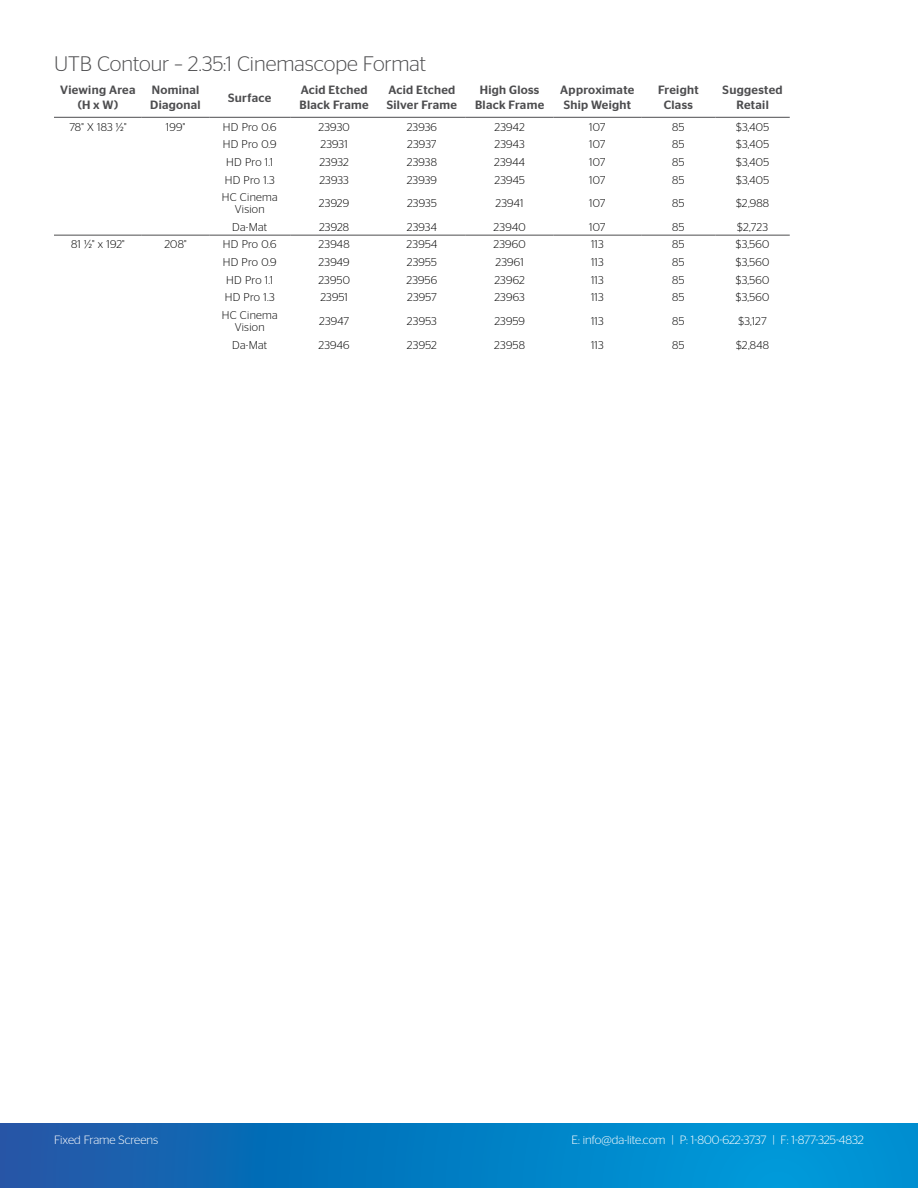
<style>
.page{position:relative;width:918px;height:1188px;background:#fff}
.page>*{position:absolute;margin:0;border:0;box-sizing:border-box;transform-origin:0 0}
.t1{font:300 21px "Stag Sans";color:#4d4d4f}
.t2{font:500 12px/15px "Stag Sans";letter-spacing:.025em;color:#4d4d4f;text-align:center}
.t3{font:300 12px "Stag Sans";color:#fff}
.t4{font:300 11.25px/12px "Stag Sans";letter-spacing:.025em;color:#000;text-align:center}
</style>
<div class="page">
<svg style="left:0;top:1123px;width:918px;height:65px;background:#067bc2"></svg>
<hr style="left:54px;top:117px;width:88px;height:1px;background:#4d4d4f">
<hr style="left:142px;top:117px;width:67px;height:1px;background:#4d4d4f">
<hr style="left:209px;top:117px;width:81px;height:1px;background:#4d4d4f">
<hr style="left:290px;top:117px;width:88px;height:1px;background:#4d4d4f">
<hr style="left:378px;top:117px;width:88px;height:1px;background:#4d4d4f">
<hr style="left:466px;top:117px;width:88px;height:1px;background:#4d4d4f">
<hr style="left:554px;top:117px;width:87px;height:1px;background:#4d4d4f">
<hr style="left:641px;top:117px;width:75px;height:1px;background:#4d4d4f">
<hr style="left:716px;top:117px;width:74px;height:1px;background:#4d4d4f">
<hr style="left:54px;top:235px;width:88px;height:1px;background:#4d4d4f">
<hr style="left:142px;top:235px;width:67px;height:1px;background:#4d4d4f">
<hr style="left:209px;top:235px;width:81px;height:1px;background:#4d4d4f">
<hr style="left:290px;top:235px;width:88px;height:1px;background:#4d4d4f">
<hr style="left:378px;top:235px;width:88px;height:1px;background:#4d4d4f">
<hr style="left:466px;top:235px;width:88px;height:1px;background:#4d4d4f">
<hr style="left:554px;top:235px;width:87px;height:1px;background:#4d4d4f">
<hr style="left:641px;top:235px;width:75px;height:1px;background:#4d4d4f">
<hr style="left:716px;top:235px;width:74px;height:1px;background:#4d4d4f">
<h1 class="t1" style="left:54px;top:52px;width:374px">UTB Contour – 2.35:1 Cinemascope Format</h1>
<p class="t2" style="left:60px;top:83px;width:77px">Viewing Area (H x W)</p>
<p class="t2" style="left:150px;top:83px;width:52px;text-align:left">Nominal<br>Diagonal</p>
<p class="t2" style="left:228px;top:90px;width:45px">Surface</p>
<p class="t2" style="left:300px;top:83px;width:71px;text-align:left">Acid Etched<br>Black Frame</p>
<p class="t2" style="left:387px;top:83px;width:72px;text-align:left">Acid Etched<br>Silver Frame</p>
<p class="t2" style="left:475px;top:83px;width:71px">High Gloss<br>Black Frame</p>
<p class="t2" style="left:560px;top:83px;width:76px;text-align:left">Approximate<br>Ship Weight</p>
<p class="t2" style="left:658px;top:83px;width:42px">Freight<br>Class</p>
<p class="t2" style="left:723px;top:83px;width:61px">Suggested<br>Retail</p>
<p class="t4" style="left:69px;top:121px;width:59px">78" X 183 ½"</p>
<p class="t4" style="left:166px;top:121px;width:21px">199"</p>
<p class="t4" style="left:223px;top:121px;width:55px">HD Pro 0.6</p>
<p class="t4" style="left:319px;top:121px;width:33px">23930</p>
<p class="t4" style="left:407px;top:121px;width:32px">23936</p>
<p class="t4" style="left:494px;top:121px;width:32px">23942</p>
<p class="t4" style="left:589px;top:121px;width:18px">107</p>
<p class="t4" style="left:672px;top:121px;width:14px">85</p>
<p class="t4" style="left:736px;top:121px;width:34px">$3,405</p>
<p class="t4" style="left:223px;top:138px;width:55px">HD Pro 0.9</p>
<p class="t4" style="left:321px;top:138px;width:29px">23931</p>
<p class="t4" style="left:407px;top:138px;width:31px">23937</p>
<p class="t4" style="left:495px;top:138px;width:32px">23943</p>
<p class="t4" style="left:589px;top:138px;width:18px">107</p>
<p class="t4" style="left:672px;top:138px;width:14px">85</p>
<p class="t4" style="left:736px;top:138px;width:34px">$3,405</p>
<p class="t4" style="left:226px;top:156px;width:48px">HD Pro 1.1</p>
<p class="t4" style="left:319px;top:156px;width:31px">23932</p>
<p class="t4" style="left:407px;top:156px;width:32px">23938</p>
<p class="t4" style="left:494px;top:156px;width:32px">23944</p>
<p class="t4" style="left:589px;top:156px;width:18px">107</p>
<p class="t4" style="left:672px;top:156px;width:14px">85</p>
<p class="t4" style="left:736px;top:156px;width:34px">$3,405</p>
<p class="t4" style="left:225px;top:173px;width:51px">HD Pro 1.3</p>
<p class="t4" style="left:319px;top:173px;width:31px">23933</p>
<p class="t4" style="left:407px;top:173px;width:32px">23939</p>
<p class="t4" style="left:494px;top:173px;width:32px">23945</p>
<p class="t4" style="left:589px;top:173px;width:18px">107</p>
<p class="t4" style="left:672px;top:173px;width:14px">85</p>
<p class="t4" style="left:736px;top:173px;width:34px">$3,405</p>
<p class="t4" style="left:222px;top:191px;width:57px">HC Cinema<br>Vision</p>
<p class="t4" style="left:319px;top:197px;width:32px">23929</p>
<p class="t4" style="left:407px;top:197px;width:31px">23935</p>
<p class="t4" style="left:496px;top:197px;width:30px">23941</p>
<p class="t4" style="left:589px;top:197px;width:18px">107</p>
<p class="t4" style="left:672px;top:197px;width:14px">85</p>
<p class="t4" style="left:736px;top:197px;width:35px">$2,988</p>
<p class="t4" style="left:232px;top:221px;width:37px">Da-Mat</p>
<p class="t4" style="left:319px;top:221px;width:32px">23928</p>
<p class="t4" style="left:407px;top:221px;width:32px">23934</p>
<p class="t4" style="left:494px;top:221px;width:33px">23940</p>
<p class="t4" style="left:589px;top:221px;width:18px">107</p>
<p class="t4" style="left:672px;top:221px;width:14px">85</p>
<p class="t4" style="left:737px;top:221px;width:32px">$2,723</p>
<p class="t4" style="left:71px;top:238px;width:55px">81 ½" x 192"</p>
<p class="t4" style="left:164px;top:238px;width:24px">208"</p>
<p class="t4" style="left:223px;top:238px;width:55px">HD Pro 0.6</p>
<p class="t4" style="left:319px;top:238px;width:32px">23948</p>
<p class="t4" style="left:407px;top:238px;width:32px">23954</p>
<p class="t4" style="left:494px;top:238px;width:34px">23960</p>
<p class="t4" style="left:591px;top:238px;width:14px">113</p>
<p class="t4" style="left:672px;top:238px;width:14px">85</p>
<p class="t4" style="left:736px;top:238px;width:35px">$3,560</p>
<p class="t4" style="left:223px;top:256px;width:55px">HD Pro 0.9</p>
<p class="t4" style="left:319px;top:256px;width:32px">23949</p>
<p class="t4" style="left:407px;top:256px;width:31px">23955</p>
<p class="t4" style="left:496px;top:256px;width:30px">23961</p>
<p class="t4" style="left:591px;top:256px;width:14px">113</p>
<p class="t4" style="left:672px;top:256px;width:14px">85</p>
<p class="t4" style="left:736px;top:256px;width:35px">$3,560</p>
<p class="t4" style="left:226px;top:274px;width:48px">HD Pro 1.1</p>
<p class="t4" style="left:318px;top:274px;width:33px">23950</p>
<p class="t4" style="left:406px;top:274px;width:32px">23956</p>
<p class="t4" style="left:494px;top:274px;width:32px">23962</p>
<p class="t4" style="left:591px;top:274px;width:14px">113</p>
<p class="t4" style="left:672px;top:274px;width:14px">85</p>
<p class="t4" style="left:736px;top:274px;width:35px">$3,560</p>
<p class="t4" style="left:225px;top:291px;width:51px">HD Pro 1.3</p>
<p class="t4" style="left:320px;top:291px;width:29px">23951</p>
<p class="t4" style="left:407px;top:291px;width:31px">23957</p>
<p class="t4" style="left:494px;top:291px;width:32px">23963</p>
<p class="t4" style="left:591px;top:291px;width:14px">113</p>
<p class="t4" style="left:672px;top:291px;width:14px">85</p>
<p class="t4" style="left:736px;top:291px;width:35px">$3,560</p>
<p class="t4" style="left:222px;top:309px;width:57px">HC Cinema<br>Vision</p>
<p class="t4" style="left:319px;top:315px;width:31px">23947</p>
<p class="t4" style="left:407px;top:315px;width:31px">23953</p>
<p class="t4" style="left:494px;top:315px;width:32px">23959</p>
<p class="t4" style="left:591px;top:315px;width:14px">113</p>
<p class="t4" style="left:672px;top:315px;width:14px">85</p>
<p class="t4" style="left:739px;top:315px;width:30px">$3,127</p>
<p class="t4" style="left:232px;top:339px;width:37px">Da-Mat</p>
<p class="t4" style="left:319px;top:339px;width:33px">23946</p>
<p class="t4" style="left:407px;top:339px;width:31px">23952</p>
<p class="t4" style="left:494px;top:339px;width:32px">23958</p>
<p class="t4" style="left:591px;top:339px;width:14px">113</p>
<p class="t4" style="left:672px;top:339px;width:14px">85</p>
<p class="t4" style="left:736px;top:339px;width:35px">$2,848</p>
<p class="t3" style="left:54px;top:1133px;width:106px">Fixed Frame Screens</p>
<p class="t3" style="left:571px;top:1133px;width:294px">E: info@da-lite.com | P: 1-800-622-3737 | F: 1-877-325-4832</p>
</div>
